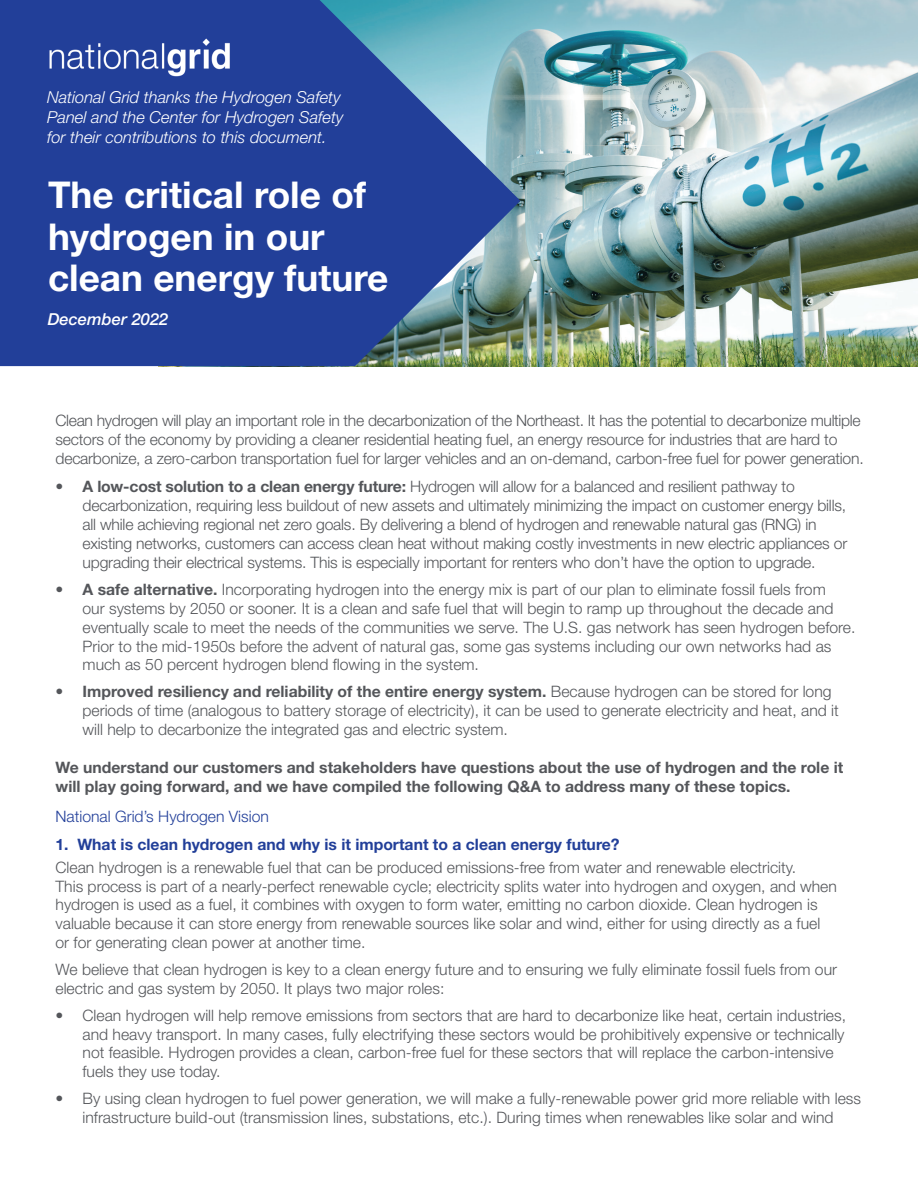
<style>
.page{position:relative;width:918px;height:1188px;background:#fff}
.page>*{position:absolute;margin:0;border:0;box-sizing:border-box;transform-origin:0 0}
.t1{font:700 37.05px/41.5px "Helvetica Neue LT Std";color:#fff}
.t2{font:italic 300 16.5px/19.8px "Helvetica Neue LT Std";color:#fff}
.t3{font:italic 500 16.5px "Helvetica Neue LT Std";color:#fff}
.t4{font:300 15.75px/18.9px "Helvetica Neue LT Std";color:#54565a}
.t5{font:700 15.75px/18.9px "Helvetica Neue LT Std";color:#54565a}
.t6{font:700 15.75px "Helvetica Neue LT Std";color:#223f99}
.t7{font:300 15.75px "Helvetica Neue LT Std";color:#223f99}
.s1{font-weight:700}
</style>
<div class="page">
<img style="left:520px;top:0;width:398px;height:366px">
<svg style="left:0;top:0;width:520px;height:366px;background:#32539c"></svg>
<img style="left:33px;top:23px;width:226px;height:75px">
<p class="t2" style="left:47px;top:87px;width:298px">National Grid thanks the Hydrogen Safety<br>Panel and the Center for Hydrogen Safety for their contributions to this document.</p>
<h1 class="t1" style="left:48px;top:173px;width:342px">The critical role of hydrogen in our clean energy future</h1>
<p class="t3" style="left:48px;top:309px;width:122px">December 2022</p>
<p class="t4" style="left:56px;top:411px;width:810px">Clean hydrogen will play an important role in the decarbonization of the Northeast. It has the potential to decarbonize multiple sectors of the economy by providing a cleaner residential heating fuel, an energy resource for industries that are hard to decarbonize, a zero-carbon transportation fuel for larger vehicles and an on-demand, carbon-free fuel for power generation.</p>
<p class="t4" style="left:83px;top:477px;width:766px;text-indent:-27px"><span class="s1">• A low-cost solution to a clean energy future:</span> Hydrogen will allow for a balanced and resilient pathway to decarbonization, requiring less buildout of new assets and ultimately minimizing the impact on customer energy bills, all while achieving regional net zero goals. By delivering a blend of hydrogen and renewable natural gas (RNG) in existing networks, customers can access clean heat without making costly investments in new electric appliances or upgrading their electrical systems. This is especially important for renters who don’t have the option to upgrade.</p>
<p class="t4" style="left:83px;top:579px;width:774px;text-indent:-27px"><span class="s1">• A safe alternative.</span> Incorporating hydrogen into the energy mix is part of our plan to eliminate fossil fuels from<br>our systems by 2050 or sooner. It is a clean and safe fuel that will begin to ramp up throughout the decade and eventually scale to meet the needs of the communities we serve. The U.S. gas network has seen hydrogen before.<br>Prior to the mid-1950s before the advent of natural gas, some gas systems including our own networks had as much as 50 percent hydrogen blend flowing in the system.</p>
<p class="t4" style="left:83px;top:682px;width:758px;text-indent:-27px"><span class="s1">• Improved resiliency and reliability of the entire energy system.</span> Because hydrogen can be stored for long periods of time (analogous to battery storage of electricity), it can be used to generate electricity and heat, and it will help to decarbonize the integrated gas and electric system.</p>
<p class="t5" style="left:56px;top:758px;width:789px">We understand our customers and stakeholders have questions about the use of hydrogen and the role it will play going forward, and we have compiled the following Q&amp;A to address many of these topics.</p>
<p class="t7" style="left:56px;top:807px;width:215px">National Grid’s Hydrogen Vision</p>
<p class="t6" style="left:56px;top:835px;width:566px">1. What is clean hydrogen and why is it important to a clean energy future?</p>
<p class="t4" style="left:56px;top:858px;width:783px">Clean hydrogen is a renewable fuel that can be produced emissions-free from water and renewable electricity.<br>This process is part of a nearly-perfect renewable cycle; electricity splits water into hydrogen and oxygen, and when hydrogen is used as a fuel, it combines with oxygen to form water, emitting no carbon dioxide. Clean hydrogen is valuable because it can store energy from renewable sources like solar and wind, either for using directly as a fuel or for generating clean power at another time.</p>
<p class="t4" style="left:56px;top:959px;width:783px">We believe that clean hydrogen is key to a clean energy future and to ensuring we fully eliminate fossil fuels from our electric and gas system by 2050. It plays two major roles:</p>
<p class="t4" style="left:83px;top:1006px;width:765px;text-indent:-27px">• Clean hydrogen will help remove emissions from sectors that are hard to decarbonize like heat, certain industries, and heavy transport. In many cases, fully electrifying these sectors would be prohibitively expensive or technically not feasible. Hydrogen provides a clean, carbon-free fuel for these sectors that will replace the carbon-intensive fuels they use today.</p>
<p class="t4" style="left:56px;top:1089px;width:807px;text-align:center">• By using clean hydrogen to fuel power generation, we will make a fully-renewable power grid more reliable with less infrastructure build-out (transmission lines, substations, etc.). During times when renewables like solar and wind</p>
</div>
